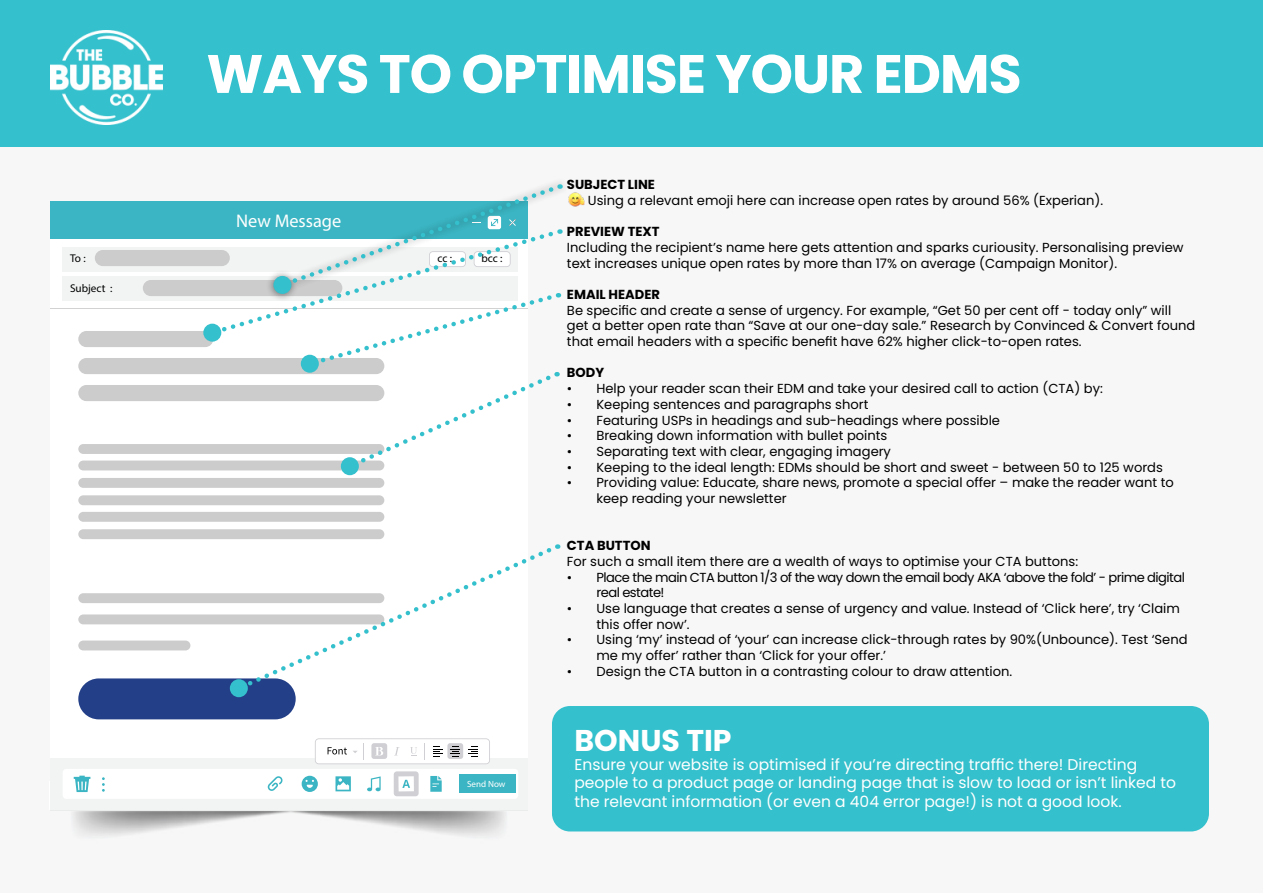
<style>
.page{position:relative;width:1263px;height:893px;background:#fff}
.page>*{position:absolute;margin:0;border:0;box-sizing:border-box;transform-origin:0 0}
.t1{font:700 54px "Poppins";letter-spacing:-.02em;color:#fff}
.t2{font:700 30px "Poppins";color:#fff}
.t3{font:18.3px "Source Sans Pro";color:#fff}
.t4{font:15.45px/18.6px "Poppins";color:#fff}
.t5{font:13.05px/15.8px "Poppins";color:#000}
.t6{font:13.05px/15.8px "Poppins";letter-spacing:-.04em;color:#000}
.t7{font:700 13.05px "Poppins";color:#000}
.t8{font:11.25px "Source Sans Pro";color:#000}
.t9{font:600 9px "Source Sans Pro";color:#fff}
</style>
<div class="page">
<div style="left:0;top:140px;width:1263px;height:753px;background:#f7f7f7"></div>
<div style="left:0;top:0;width:1263px;height:146px;background:#34c0cc"></div>
<img style="left:51px;top:31px;width:111px;height:93px">
<div style="left:552px;top:706px;width:657px;height:125px;background:#34c0cc;border-radius:18px"></div>
<img style="left:569px;top:192px;width:15px;height:15px">
<div style="left:50px;top:347px;width:477px;height:463px;background:#fff"></div>
<div style="left:50px;top:758px;width:477px;height:52px;background:#f2f3f3"></div>
<div style="left:63px;top:769px;width:455px;height:30px;background:#fff;border-radius:4px"></div>
<div style="left:459px;top:774px;width:56px;height:19px;background:#3bb5c3"></div>
<svg style="left:268px;top:776px;width:15px;height:15px"></svg>
<svg style="left:302px;top:776px;width:16px;height:16px"></svg>
<svg style="left:335px;top:776px;width:16px;height:15px"></svg>
<svg style="left:367px;top:776px;width:14px;height:15px"></svg>
<svg style="left:74px;top:776px;width:16px;height:16px"></svg>
<svg style="left:430px;top:776px;width:12px;height:16px"></svg>
<div style="left:394px;top:771px;width:25px;height:25px;background:#cfcfd4;border-radius:3px"></div>
<div style="left:398px;top:776px;width:16px;height:15px;background:#fff"></div>
<svg style="left:402px;top:780px;width:8px;height:8px"></svg>
<svg style="left:315px;top:738px;width:175px;height:26px"></svg>
<svg style="left:102px;top:777px;width:3px;height:15px"></svg>
<div style="left:50px;top:201px;width:477px;height:319px;background:#fff"></div>
<div style="left:50px;top:201px;width:477px;height:38px;background:#3bb5c3"></div>
<hr style="left:50px;top:308px;width:477px;height:1px;background:#d2d2d3">
<div style="left:63px;top:247px;width:455px;height:25px;background:#f2f3f3"></div>
<div style="left:63px;top:277px;width:455px;height:24px;background:#f2f3f3"></div>
<div style="left:78px;top:331px;width:135px;height:16px;background:#ccc;border-radius:8px"></div>
<div style="left:95px;top:250px;width:135px;height:16px;background:#ccc;border-radius:8px"></div>
<div style="left:143px;top:280px;width:199px;height:16px;background:#ccc;border-radius:8px"></div>
<div style="left:78px;top:678px;width:218px;height:41px;background:#233f88;border-radius:20px"></div>
<div style="left:78px;top:358px;width:306px;height:16px;background:#ccc;border-radius:8px"></div>
<div style="left:78px;top:385px;width:306px;height:16px;background:#ccc;border-radius:8px"></div>
<div style="left:78px;top:461px;width:306px;height:9px;background:#ccc;border-radius:5px"></div>
<div style="left:78px;top:512px;width:306px;height:10px;background:#ccc;border-radius:5px"></div>
<div style="left:78px;top:444px;width:306px;height:10px;background:#ccc;border-radius:5px"></div>
<div style="left:78px;top:495px;width:306px;height:10px;background:#ccc;border-radius:5px"></div>
<div style="left:78px;top:478px;width:306px;height:10px;background:#ccc;border-radius:5px"></div>
<div style="left:78px;top:529px;width:306px;height:10px;background:#ccc;border-radius:5px"></div>
<div style="left:78px;top:614px;width:306px;height:10px;background:#ccc;border-radius:5px"></div>
<div style="left:78px;top:593px;width:306px;height:10px;background:#ccc;border-radius:5px"></div>
<div style="left:78px;top:641px;width:112px;height:9px;background:#ccc;border-radius:5px"></div>
<div style="left:203px;top:324px;width:18px;height:18px;background:#34c0cc;border-radius:50%"></div>
<svg style="left:211px;top:184px;width:350px;height:286px"></svg>
<div style="left:341px;top:457px;width:18px;height:18px;background:#34c0cc;border-radius:50%"></div>
<svg style="left:237px;top:548px;width:315px;height:144px"></svg>
<div style="left:230px;top:679px;width:18px;height:18px;background:#34c0cc;border-radius:50%"></div>
<h1 class="t1" style="left:206px;top:43px;width:817px">WAYS TO OPTIMISE YOUR EDMS</h1>
<h3 class="t3" style="left:236px;top:210px;width:107px">New Message</h3>
<p class="t8" style="left:70px;top:252px;width:17px">To :</p>
<p class="t8" style="left:437px;top:252px;width:16px">cc :</p>
<p class="t8" style="left:481px;top:252px;width:23px">bcc :</p>
<p class="t8" style="left:70px;top:281px;width:44px">Subject :</p>
<p class="t9" style="left:467px;top:778px;width:40px">Send Now</p>
<p class="t7" style="left:567px;top:177px;width:90px">SUBJECT LINE</p>
<p class="t5" style="left:588px;top:192px;width:517px">Using a relevant emoji here can increase open rates by around 56% (Experian).</p>
<p class="t7" style="left:567px;top:224px;width:94px">PREVIEW TEXT</p>
<p class="t5" style="left:567px;top:240px;width:618px">Including the recipient’s name here gets attention and sparks curiousity. Personalising preview text increases unique open rates by more than 17% on average (Campaign Monitor).</p>
<p class="t7" style="left:567px;top:287px;width:94px">EMAIL HEADER</p>
<p class="t5" style="left:567px;top:302px;width:630px">Be specific and create a sense of urgency. For example, “Get 50 per cent off - today only” will get a better open rate than “Save at our one-day sale.” Research by Convinced &amp; Convert found that email headers with a specific benefit have 62% higher click-to-open rates.</p>
<p class="t7" style="left:567px;top:365px;width:39px">BODY</p>
<p class="t5" style="left:567px;top:381px;width:537px">• Help your reader scan their EDM and take your desired call to action (CTA) by:</p>
<p class="t5" style="left:567px;top:396px;width:303px">• Keeping sentences and paragraphs short</p>
<p class="t5" style="left:567px;top:412px;width:434px">• Featuring USPs in headings and sub-headings where possible</p>
<p class="t5" style="left:567px;top:428px;width:322px">• Breaking down information with bullet points</p>
<p class="t5" style="left:567px;top:444px;width:325px">• Separating text with clear, engaging imagery</p>
<p class="t5" style="left:567px;top:459px;width:597px">• Keeping to the ideal length: EDMs should be short and sweet - between 50 to 125 words</p>
<p class="t5" style="left:596px;top:475px;width:579px;text-indent:-29px">• Providing value: Educate, share news, promote a special offer – make the reader want to keep reading your newsletter</p>
<p class="t7" style="left:567px;top:538px;width:85px">CTA BUTTON</p>
<p class="t5" style="left:567px;top:553px;width:513px">For such a small item there are a wealth of ways to optimise your CTA buttons:</p>
<p class="t6" style="left:596px;top:569px;width:590px;text-indent:-29px">• Place the main CTA button 1/3 of the way down the email body AKA ‘above the fold’ - prime digital real estate!</p>
<p class="t5" style="left:596px;top:601px;width:585px;text-indent:-29px">• Use language that creates a sense of urgency and value. Instead of ‘Click here’, try ‘Claim this offer now’.</p>
<p class="t5" style="left:596px;top:632px;width:593px;text-indent:-29px">• Using ‘my’ instead of ‘your’ can increase click-through rates by 90%(Unbounce). Test ‘Send me my offer’ rather than ‘Click for your offer.’</p>
<p class="t5" style="left:567px;top:663px;width:447px">• Design the CTA button in a contrasting colour to draw attention.</p>
<h2 class="t2" style="left:574px;top:723px;width:159px">BONUS TIP</h2>
<p class="t4" style="left:574px;top:755px;width:603px">Ensure your website is optimised if you’re directing traffic there! Directing people to a product page or landing page that is slow to load or isn’t linked to the relevant information (or even a 404 error page!) is not a good look.</p>
</div>
